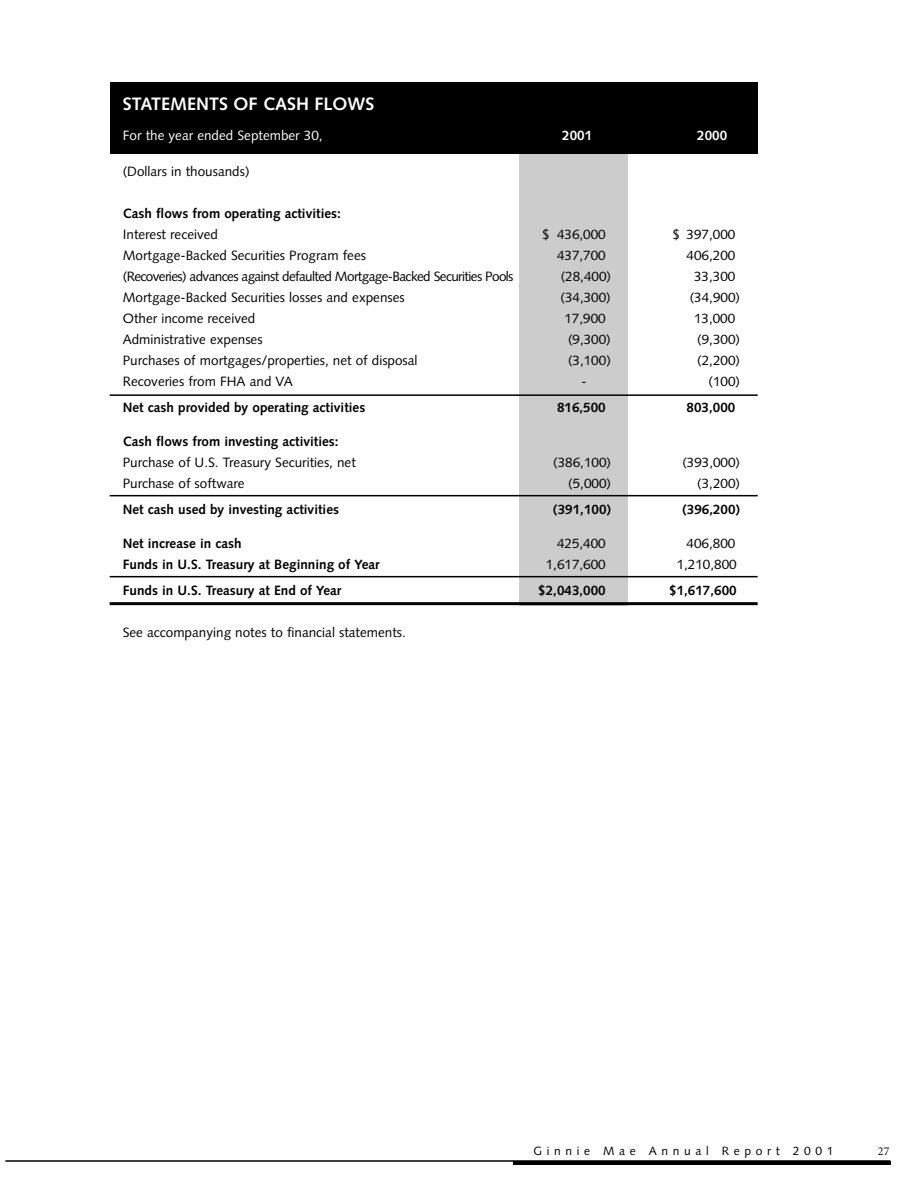
<style>
.page{position:relative;width:918px;height:1188px;background:#fff}
.page>*{position:absolute;margin:0;border:0;box-sizing:border-box;transform-origin:0 0}
.t1{font:700 18px "Syntax";color:#fff}
.t2{font:13.5px "Syntax";color:#000}
.t3{font:700 13.5px "Syntax";color:#000}
.t4{font:13.5px "Syntax";letter-spacing:-.045em;color:#000}
.t5{font:13.5px "Syntax";color:#fff}
.t6{font:700 13.5px "Syntax";color:#fff}
.t7{font:12px "Syntax";letter-spacing:.39em;color:#000}
.t8{font:12px "Minion";color:#000}
</style>
<div class="page">
<hr style="left:5px;top:1160px;width:886px;height:2px;background:#000">
<hr style="left:513px;top:1161px;width:378px;height:4px;background:#000">
<div style="left:519px;top:149px;width:109px;height:456px;background:#ccc"></div>
<div style="left:110px;top:82px;width:648px;height:72px;background:#000"></div>
<hr style="left:110px;top:394px;width:648px;height:2px;background:#000">
<hr style="left:110px;top:495px;width:648px;height:1px;background:#000">
<hr style="left:110px;top:576px;width:648px;height:1px;background:#000">
<hr style="left:110px;top:602px;width:648px;height:3px;background:#000">
<h1 class="t1" style="left:123px;top:97px;width:253px">STATEMENTS OF CASH FLOWS</h1>
<p class="t5" style="left:123px;top:130px;width:201px">For the year ended September 30,</p>
<p class="t6" style="left:562px;top:130px;width:32px">2001</p>
<p class="t6" style="left:697px;top:130px;width:32px">2000</p>
<p class="t2" style="left:123px;top:166px;width:128px">(Dollars in thousands)</p>
<p class="t3" style="left:123px;top:208px;width:220px">Cash flows from operating activities:</p>
<p class="t2" style="left:123px;top:229px;width:97px">Interest received</p>
<p class="t2" style="left:542px;top:229px;width:65px">$ 436,000</p>
<p class="t2" style="left:673px;top:229px;width:64px">$ 397,000</p>
<p class="t2" style="left:123px;top:250px;width:245px">Mortgage-Backed Securities Program fees</p>
<p class="t2" style="left:557px;top:250px;width:50px">437,700</p>
<p class="t2" style="left:687px;top:250px;width:50px">406,200</p>
<p class="t4" style="left:123px;top:271px;width:392px">(Recoveries) advances against defaulted Mortgage-Backed Securities Pools</p>
<p class="t2" style="left:561px;top:271px;width:52px">(28,400)</p>
<p class="t2" style="left:694px;top:271px;width:43px">33,300</p>
<p class="t2" style="left:123px;top:292px;width:283px">Mortgage-Backed Securities losses and expenses</p>
<p class="t2" style="left:561px;top:292px;width:52px">(34,300)</p>
<p class="t2" style="left:690px;top:292px;width:52px">(34,900)</p>
<p class="t2" style="left:123px;top:313px;width:134px">Other income received</p>
<p class="t2" style="left:564px;top:313px;width:43px">17,900</p>
<p class="t2" style="left:694px;top:313px;width:43px">13,000</p>
<p class="t2" style="left:123px;top:334px;width:141px">Administrative expenses</p>
<p class="t2" style="left:568px;top:334px;width:44px">(9,300)</p>
<p class="t2" style="left:697px;top:334px;width:44px">(9,300)</p>
<p class="t2" style="left:123px;top:355px;width:296px">Purchases of mortgages/properties, net of disposal</p>
<p class="t2" style="left:568px;top:355px;width:44px">(3,100)</p>
<p class="t2" style="left:697px;top:355px;width:44px">(2,200)</p>
<p class="t2" style="left:123px;top:376px;width:172px">Recoveries from FHA and VA</p>
<p class="t2" style="left:582px;top:376px;width:7px">-</p>
<p class="t2" style="left:709px;top:376px;width:33px">(100)</p>
<p class="t3" style="left:123px;top:402px;width:244px">Net cash provided by operating activities</p>
<p class="t3" style="left:557px;top:402px;width:50px">816,500</p>
<p class="t3" style="left:687px;top:402px;width:50px">803,000</p>
<p class="t3" style="left:123px;top:436px;width:217px">Cash flows from investing activities:</p>
<p class="t2" style="left:123px;top:457px;width:235px">Purchase of U.S. Treasury Securities, net</p>
<p class="t2" style="left:553px;top:457px;width:59px">(386,100)</p>
<p class="t2" style="left:682px;top:457px;width:59px">(393,000)</p>
<p class="t2" style="left:123px;top:478px;width:123px">Purchase of software</p>
<p class="t2" style="left:568px;top:478px;width:44px">(5,000)</p>
<p class="t2" style="left:697px;top:478px;width:44px">(3,200)</p>
<p class="t3" style="left:123px;top:504px;width:218px">Net cash used by investing activities</p>
<p class="t3" style="left:553px;top:504px;width:59px">(391,100)</p>
<p class="t3" style="left:682px;top:504px;width:59px">(396,200)</p>
<p class="t3" style="left:123px;top:538px;width:120px">Net increase in cash</p>
<p class="t2" style="left:557px;top:538px;width:50px">425,400</p>
<p class="t2" style="left:687px;top:538px;width:50px">406,800</p>
<p class="t3" style="left:123px;top:559px;width:258px">Funds in U.S. Treasury at Beginning of Year</p>
<p class="t2" style="left:546px;top:559px;width:62px">1,617,600</p>
<p class="t2" style="left:677px;top:559px;width:62px">1,210,800</p>
<p class="t3" style="left:123px;top:585px;width:220px">Funds in U.S. Treasury at End of Year</p>
<p class="t3" style="left:538px;top:585px;width:69px">$2,043,000</p>
<p class="t3" style="left:669px;top:585px;width:69px">$1,617,600</p>
<p class="t2" style="left:123px;top:627px;width:285px">See accompanying notes to financial statements.</p>
<p class="t7" style="left:533px;top:1146px;width:302px">Ginnie Mae Annual Report 2001</p>
<p class="t8" style="left:878px;top:1146px;width:13px">27</p>
</div>
